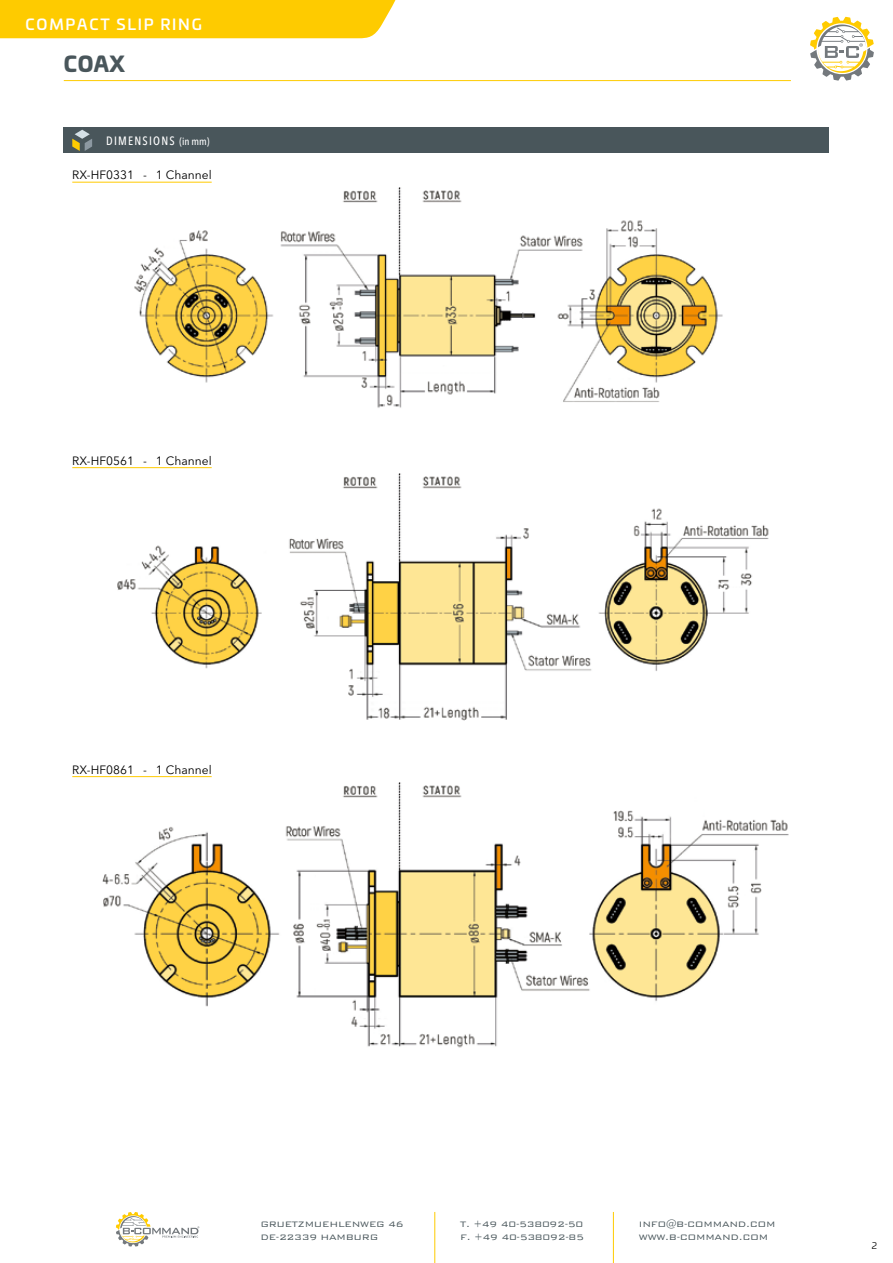
<style>
.page{position:relative;width:893px;height:1263px;background:#fff}
.page>*{position:absolute;margin:0;border:0;box-sizing:border-box;transform-origin:0 0}
.t1{font:900 21px "Univia Pro";color:#49565b}
.t2{font:500 15px "Univia Pro";letter-spacing:.12em;color:#fff}
.t3{font:12px "Avenir Next LT Pro";color:#000}
.t4{font:500 condensed 12px "Avenir Next LT Pro";letter-spacing:.1em;color:#fff}
.t5{font:300 10.5px/12.6px "Bank Gothic BT";letter-spacing:-.025em;color:#49565b}
.t6{font:9px "Univia Pro";color:#000}
.s1{font-size:10.5px}
</style>
<div class="page">
<hr style="left:434px;top:1212px;width:1px;height:34px;background:#fecb00">
<hr style="left:613px;top:1212px;width:1px;height:34px;background:#fecb00">
<svg style="left:434px;top:1246px;width:1px;height:17px"></svg>
<svg style="left:613px;top:1246px;width:1px;height:17px"></svg>
<svg style="left:116px;top:1212px;width:83px;height:34px"></svg>
<hr style="left:64px;top:80px;width:727px;height:1px;background:#fecb00">
<div style="left:0;top:0;width:395px;height:38px;background:#fecb00"></div>
<svg style="left:810px;top:17px;width:64px;height:64px"></svg>
<div style="left:64px;top:128px;width:765px;height:25px;background:#49565b"></div>
<hr style="left:72px;top:182px;width:140px;height:1px;background:#ffcb00">
<img style="left:134px;top:188px;width:589px;height:220px">
<hr style="left:72px;top:467px;width:140px;height:1px;background:#ffcb00">
<img style="left:117px;top:473px;width:652px;height:248px">
<hr style="left:72px;top:776px;width:140px;height:1px;background:#ffcb00">
<img style="left:102px;top:782px;width:687px;height:266px">
<svg style="left:72px;top:130px;width:20px;height:21px"></svg>
<h2 class="t2" style="left:26px;top:13px;width:178px">COMPACT SLIP RING</h2>
<h1 class="t1" style="left:64px;top:47px;width:62px">COAX</h1>
<p class="t4" style="left:106px;top:133px;width:105px">DIMENSIONS <span class="s1">(IN MM)</span></p>
<p class="t3" style="left:72px;top:168px;width:141px">RX-HF0331 - 1 Channel</p>
<p class="t3" style="left:72px;top:453px;width:141px">RX-HF0561 - 1 Channel</p>
<p class="t3" style="left:72px;top:762px;width:141px">RX-HF0861 - 1 Channel</p>
<p class="t5" style="left:260px;top:1218px;width:145px">gruetzmuehlenweg 46<br>DE-22339 hamburg</p>
<p class="t5" style="left:460px;top:1218px;width:125px">T. +49 40-538092-50<br>F. +49 40-538092-85</p>
<p class="t5" style="left:639px;top:1218px;width:138px">info@B-command.com www.b-command.com</p>
<p class="t6" style="left:872px;top:1239px;width:7px">2</p>
</div>
